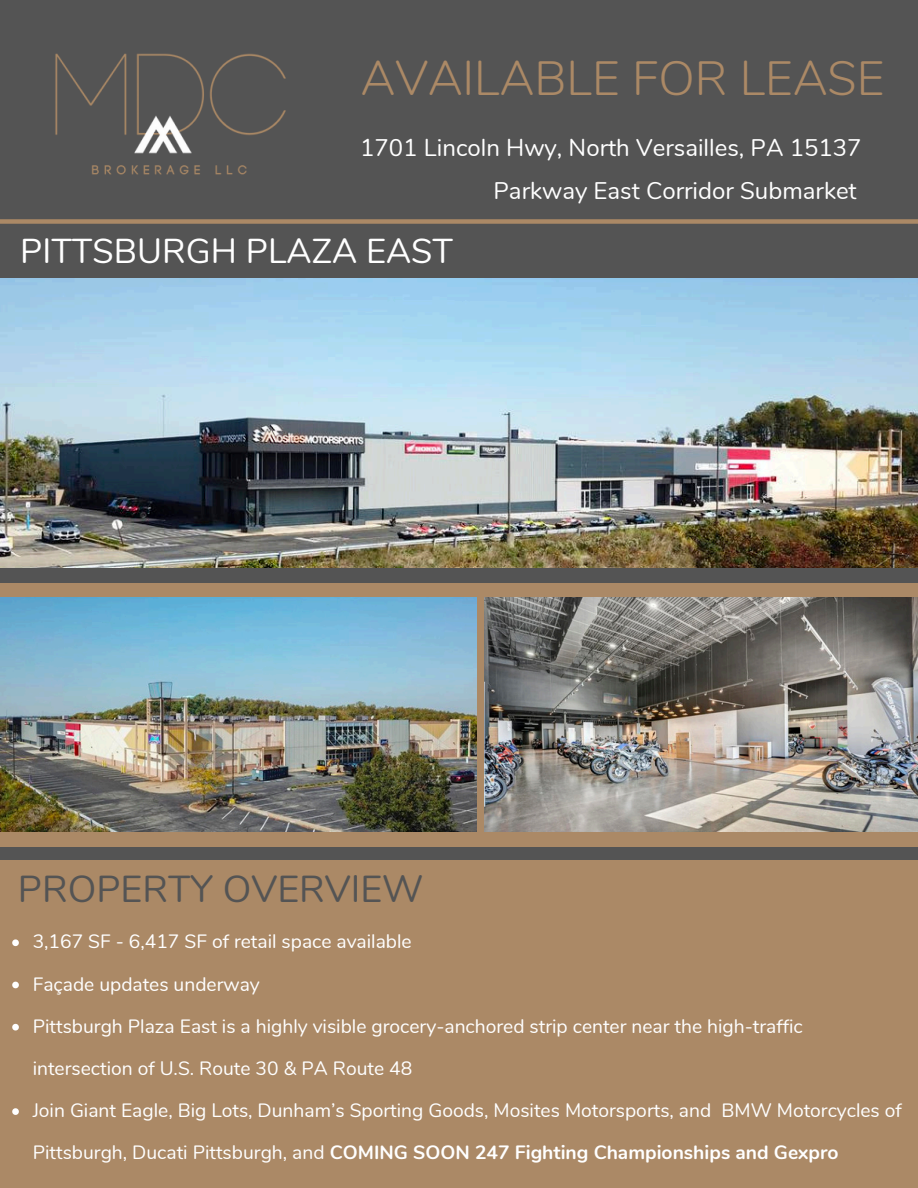
<style>
.page{position:relative;width:918px;height:1188px;background:#545454}
.page>*{position:absolute;margin:0;border:0;box-sizing:border-box;transform-origin:0 0}
.t1{font:300 48px "Nunito";color:#ab8966}
.t2{font:37.5px "Nunito";color:#545454}
.t3{font:34.5px "Nunito";color:#fff}
.t4{font:24px "Nunito";color:#fff}
.t5{font:19.2px/42.2px "Nunito";color:#fff}
.s1{font-weight:700}
</style>
<div class="page">
<img style="left:55px;top:53px;width:231px;height:122px">
<img style="left:0;top:279px;width:918px;height:289px">
<div style="left:0;top:219px;width:918px;height:5px;background:#ab8966"></div>
<div style="left:0;top:860px;width:918px;height:328px;background:#ab8966"></div>
<div style="left:0;top:583px;width:918px;height:263px;background:#ab8966"></div>
<img style="left:0;top:598px;width:477px;height:234px">
<svg style="left:12px;top:939px;width:7px;height:7px"></svg>
<svg style="left:12px;top:982px;width:7px;height:6px"></svg>
<svg style="left:12px;top:1024px;width:7px;height:7px"></svg>
<svg style="left:12px;top:1108px;width:7px;height:7px"></svg>
<img style="left:484px;top:598px;width:433px;height:234px">
<h2 class="t1" style="left:361px;top:46px;width:525px">AVAILABLE FOR LEASE</h2>
<p class="t4" style="left:360px;top:131px;width:503px">1701 Lincoln Hwy, North Versailles, PA 15137</p>
<p class="t4" style="left:493px;top:175px;width:365px">Parkway East Corridor Submarket</p>
<p class="t3" style="left:20px;top:228px;width:434px">PITTSBURGH PLAZA EAST</p>
<p class="t2" style="left:18px;top:864px;width:407px">PROPERTY OVERVIEW</p>
<h3 class="t5" style="left:33px;top:921px;width:381px">3,167 SF - 6,417 SF of retail space available</h3>
<h2 class="t5" style="left:33px;top:963px;width:229px">Façade updates underway</h2>
<p class="t5" style="left:33px;top:1005px;width:772px">Pittsburgh Plaza East is a highly visible grocery-anchored strip center near the high-traffic intersection of U.S. Route 30 &amp; PA Route 48</p>
<p class="t5" style="left:33px;top:1090px;width:871px">Join Giant Eagle, Big Lots, Dunham’s Sporting Goods, Mosites Motorsports, and BMW Motorcycles of<br>Pittsburgh, Ducati Pittsburgh, and <span class="s1">COMING SOON 247 Fighting Championships and Gexpro</span></p>
</div>
